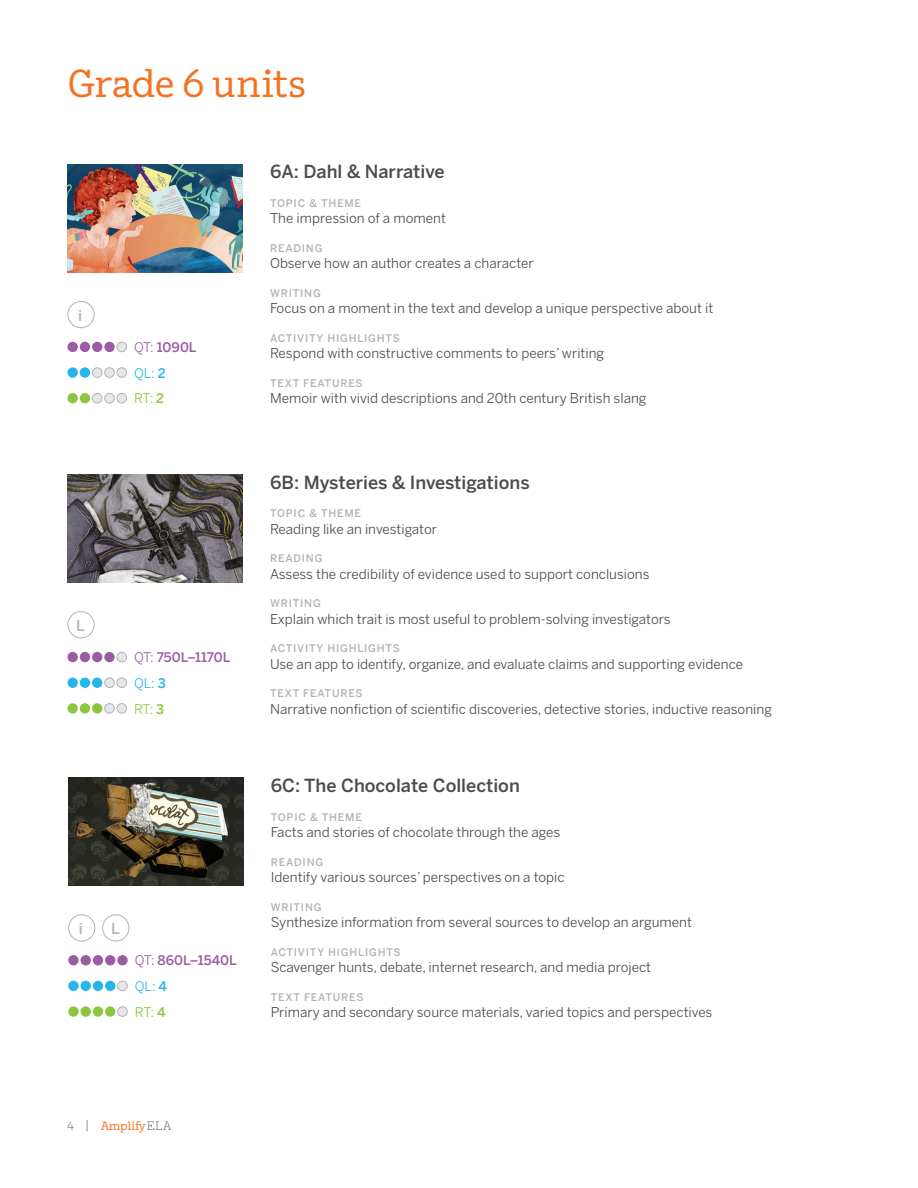
<style>
.page{position:relative;width:918px;height:1188px;background:#fff}
.page>*{position:absolute;margin:0;border:0;box-sizing:border-box;transform-origin:0 0}
.t1{font:39px "Amplify";letter-spacing:-.005em;color:#f47321}
.t2{font:500 18px "Benton Sans";color:#4b4c4d}
.t3{font:500 15px "Benton Sans";color:#b2b3b7}
.t4{font:13.5px "Benton Sans";color:#4b4c4d}
.t5{font:500 13.2px/25.7px "Benton Sans";color:#9b5ba5}
.t6{font:300 12px "Amplify";color:#4b4c4d}
.t7{font:500 10.5px "Benton Sans";letter-spacing:.075em;color:#b2b3b7}
.s1{font-weight:400}
.s2{font-weight:400;color:#26b6ea}
.s3{color:#26b6ea}
.s4{font-weight:400;color:#8bc63e}
.s5{color:#8bc63e}
.s6{font-weight:400;color:#f47321}
</style>
<div class="page">
<img style="left:68px;top:164px;width:175px;height:108px">
<img style="left:68px;top:474px;width:175px;height:108px">
<img style="left:68px;top:778px;width:176px;height:108px">
<div style="left:68px;top:342px;width:10px;height:10px;background:#9b5ba5;border-radius:50%"></div>
<div style="left:80px;top:342px;width:10px;height:10px;background:#9b5ba5;border-radius:50%"></div>
<div style="left:92px;top:342px;width:10px;height:10px;background:#9b5ba5;border-radius:50%"></div>
<div style="left:104px;top:342px;width:11px;height:10px;background:#9b5ba5;border-radius:50%"></div>
<div style="left:117px;top:342px;width:10px;height:10px;background:#e6e7e9;border-radius:50%"></div>
<div style="left:117px;top:342px;width:10px;height:10px;border:1px solid #b2b3b7;border-radius:50%"></div>
<div style="left:68px;top:393px;width:10px;height:10px;background:#8bc63e;border-radius:50%"></div>
<div style="left:80px;top:393px;width:10px;height:10px;background:#8bc63e;border-radius:50%"></div>
<div style="left:92px;top:393px;width:10px;height:10px;background:#e6e7e9;border-radius:50%"></div>
<div style="left:92px;top:393px;width:10px;height:10px;border:1px solid #b2b3b7;border-radius:50%"></div>
<div style="left:105px;top:393px;width:9px;height:10px;background:#e6e7e9;border-radius:50%"></div>
<div style="left:104px;top:393px;width:11px;height:10px;border:1px solid #b2b3b7;border-radius:50%"></div>
<div style="left:117px;top:393px;width:10px;height:10px;background:#e6e7e9;border-radius:50%"></div>
<div style="left:117px;top:393px;width:10px;height:10px;border:1px solid #b2b3b7;border-radius:50%"></div>
<div style="left:68px;top:301px;width:26px;height:27px;border:1px solid #b2b3b7;border-radius:50%"></div>
<div style="left:68px;top:367px;width:10px;height:11px;background:#26b6ea;border-radius:50%"></div>
<div style="left:80px;top:367px;width:10px;height:11px;background:#26b6ea;border-radius:50%"></div>
<div style="left:105px;top:368px;width:9px;height:9px;background:#e6e7e9;border-radius:50%"></div>
<div style="left:104px;top:367px;width:11px;height:11px;border:1px solid #b2b3b7;border-radius:50%"></div>
<div style="left:117px;top:368px;width:10px;height:9px;background:#e6e7e9;border-radius:50%"></div>
<div style="left:117px;top:367px;width:10px;height:11px;border:1px solid #b2b3b7;border-radius:50%"></div>
<div style="left:92px;top:368px;width:10px;height:9px;background:#e6e7e9;border-radius:50%"></div>
<div style="left:92px;top:367px;width:10px;height:11px;border:1px solid #b2b3b7;border-radius:50%"></div>
<div style="left:68px;top:652px;width:10px;height:10px;background:#9b5ba5;border-radius:50%"></div>
<div style="left:80px;top:652px;width:10px;height:10px;background:#9b5ba5;border-radius:50%"></div>
<div style="left:92px;top:652px;width:10px;height:10px;background:#9b5ba5;border-radius:50%"></div>
<div style="left:104px;top:652px;width:11px;height:10px;background:#9b5ba5;border-radius:50%"></div>
<div style="left:117px;top:652px;width:10px;height:10px;background:#e6e7e9;border-radius:50%"></div>
<div style="left:117px;top:652px;width:10px;height:10px;border:1px solid #b2b3b7;border-radius:50%"></div>
<div style="left:68px;top:611px;width:26px;height:27px;border:1px solid #b2b3b7;border-radius:50%"></div>
<div style="left:68px;top:703px;width:10px;height:11px;background:#8bc63e;border-radius:50%"></div>
<div style="left:80px;top:703px;width:10px;height:11px;background:#8bc63e;border-radius:50%"></div>
<div style="left:105px;top:704px;width:9px;height:9px;background:#e6e7e9;border-radius:50%"></div>
<div style="left:104px;top:703px;width:11px;height:11px;border:1px solid #b2b3b7;border-radius:50%"></div>
<div style="left:117px;top:704px;width:10px;height:9px;background:#e6e7e9;border-radius:50%"></div>
<div style="left:117px;top:703px;width:10px;height:11px;border:1px solid #b2b3b7;border-radius:50%"></div>
<div style="left:92px;top:703px;width:10px;height:11px;background:#8bc63e;border-radius:50%"></div>
<div style="left:68px;top:678px;width:10px;height:10px;background:#26b6ea;border-radius:50%"></div>
<div style="left:80px;top:678px;width:10px;height:10px;background:#26b6ea;border-radius:50%"></div>
<div style="left:105px;top:678px;width:9px;height:10px;background:#e6e7e9;border-radius:50%"></div>
<div style="left:104px;top:678px;width:11px;height:10px;border:1px solid #b2b3b7;border-radius:50%"></div>
<div style="left:117px;top:678px;width:10px;height:10px;background:#e6e7e9;border-radius:50%"></div>
<div style="left:117px;top:678px;width:10px;height:10px;border:1px solid #b2b3b7;border-radius:50%"></div>
<div style="left:92px;top:678px;width:10px;height:10px;background:#26b6ea;border-radius:50%"></div>
<div style="left:68px;top:914px;width:27px;height:27px;border:1px solid #b2b3b7;border-radius:50%"></div>
<div style="left:102px;top:914px;width:27px;height:27px;border:1px solid #b2b3b7;border-radius:50%"></div>
<div style="left:68px;top:981px;width:11px;height:10px;background:#26b6ea;border-radius:50%"></div>
<div style="left:81px;top:981px;width:10px;height:10px;background:#26b6ea;border-radius:50%"></div>
<div style="left:118px;top:981px;width:9px;height:10px;background:#e6e7e9;border-radius:50%"></div>
<div style="left:117px;top:981px;width:11px;height:10px;border:1px solid #b2b3b7;border-radius:50%"></div>
<div style="left:93px;top:981px;width:10px;height:10px;background:#26b6ea;border-radius:50%"></div>
<div style="left:105px;top:981px;width:10px;height:10px;background:#26b6ea;border-radius:50%"></div>
<div style="left:68px;top:1006px;width:11px;height:11px;background:#8bc63e;border-radius:50%"></div>
<div style="left:81px;top:1006px;width:10px;height:11px;background:#8bc63e;border-radius:50%"></div>
<div style="left:118px;top:1007px;width:9px;height:9px;background:#e6e7e9;border-radius:50%"></div>
<div style="left:117px;top:1006px;width:11px;height:11px;border:1px solid #b2b3b7;border-radius:50%"></div>
<div style="left:93px;top:1006px;width:10px;height:11px;background:#8bc63e;border-radius:50%"></div>
<div style="left:105px;top:1006px;width:10px;height:11px;background:#8bc63e;border-radius:50%"></div>
<div style="left:68px;top:955px;width:11px;height:10px;background:#9b5ba5;border-radius:50%"></div>
<div style="left:81px;top:955px;width:10px;height:10px;background:#9b5ba5;border-radius:50%"></div>
<div style="left:93px;top:955px;width:10px;height:10px;background:#9b5ba5;border-radius:50%"></div>
<div style="left:105px;top:955px;width:10px;height:10px;background:#9b5ba5;border-radius:50%"></div>
<div style="left:117px;top:955px;width:11px;height:10px;background:#9b5ba5;border-radius:50%"></div>
<h1 class="t1" style="left:68px;top:60px;width:240px">Grade 6 units</h1>
<p class="t3" style="left:78px;top:306px;width:6px">i</p>
<p class="t5" style="left:134px;top:335px;width:64px"><span class="s1">QT:</span> 1090L<br><span class="s2">QL:</span> <span class="s3">2<br></span><span class="s4">RT:</span> <span class="s5">2</span></p>
<p class="t3" style="left:76px;top:616px;width:10px">L</p>
<p class="t5" style="left:134px;top:645px;width:98px"><span class="s1">QT:</span> 750L–1170L<br><span class="s2">QL:</span> <span class="s3">3<br></span><span class="s4">RT:</span> <span class="s5">3</span></p>
<p class="t3" style="left:79px;top:919px;width:6px">i</p>
<p class="t3" style="left:111px;top:919px;width:10px">L</p>
<p class="t5" style="left:135px;top:948px;width:104px"><span class="s1">QT:</span> 860L–1540L<br><span class="s2">QL:</span> <span class="s3">4<br></span><span class="s4">RT:</span> <span class="s5">4</span></p>
<h2 class="t2" style="left:270px;top:161px;width:176px">6A: Dahl &amp; Narrative</h2>
<p class="t7" style="left:270px;top:197px;width:93px">TOPIC &amp; THEME</p>
<p class="t4" style="left:270px;top:210px;width:177px">The impression of a moment</p>
<p class="t7" style="left:270px;top:242px;width:54px">READING</p>
<p class="t4" style="left:270px;top:255px;width:265px">Observe how an author creates a character</p>
<p class="t7" style="left:270px;top:287px;width:52px">WRITING</p>
<p class="t4" style="left:270px;top:300px;width:445px">Focus on a moment in the text and develop a unique perspective about it</p>
<p class="t7" style="left:270px;top:332px;width:131px">ACTIVITY HIGHLIGHTS</p>
<p class="t4" style="left:270px;top:345px;width:336px">Respond with constructive comments to peers’ writing</p>
<p class="t7" style="left:270px;top:377px;width:94px">TEXT FEATURES</p>
<p class="t4" style="left:270px;top:390px;width:378px">Memoir with vivid descriptions and 20th century British slang</p>
<h2 class="t2" style="left:270px;top:471px;width:261px">6B: Mysteries &amp; Investigations</h2>
<p class="t7" style="left:270px;top:507px;width:93px">TOPIC &amp; THEME</p>
<p class="t4" style="left:270px;top:521px;width:169px">Reading like an investigator</p>
<p class="t7" style="left:270px;top:552px;width:54px">READING</p>
<p class="t4" style="left:270px;top:566px;width:381px">Assess the credibility of evidence used to support conclusions</p>
<p class="t7" style="left:270px;top:597px;width:52px">WRITING</p>
<p class="t4" style="left:270px;top:611px;width:402px">Explain which trait is most useful to problem-solving investigators</p>
<p class="t7" style="left:270px;top:642px;width:131px">ACTIVITY HIGHLIGHTS</p>
<p class="t4" style="left:270px;top:656px;width:475px">Use an app to identify, organize, and evaluate claims and supporting evidence</p>
<p class="t7" style="left:270px;top:687px;width:94px">TEXT FEATURES</p>
<p class="t4" style="left:270px;top:701px;width:503px">Narrative nonfiction of scientific discoveries, detective stories, inductive reasoning</p>
<h2 class="t2" style="left:271px;top:774px;width:251px">6C: The Chocolate Collection</h2>
<p class="t7" style="left:271px;top:810px;width:93px">TOPIC &amp; THEME</p>
<p class="t4" style="left:271px;top:824px;width:291px">Facts and stories of chocolate through the ages</p>
<p class="t7" style="left:271px;top:855px;width:54px">READING</p>
<p class="t4" style="left:271px;top:869px;width:295px">Identify various sources’ perspectives on a topic</p>
<p class="t7" style="left:271px;top:900px;width:52px">WRITING</p>
<p class="t4" style="left:271px;top:914px;width:423px">Synthesize information from several sources to develop an argument</p>
<p class="t7" style="left:271px;top:945px;width:131px">ACTIVITY HIGHLIGHTS</p>
<p class="t4" style="left:271px;top:959px;width:382px">Scavenger hunts, debate, internet research, and media project</p>
<p class="t7" style="left:271px;top:990px;width:94px">TEXT FEATURES</p>
<p class="t4" style="left:271px;top:1004px;width:443px">Primary and secondary source materials, varied topics and perspectives</p>
<p class="t6" style="left:68px;top:1118px;width:105px">4 | <span class="s6">¬</span>ELA</p>
</div>
